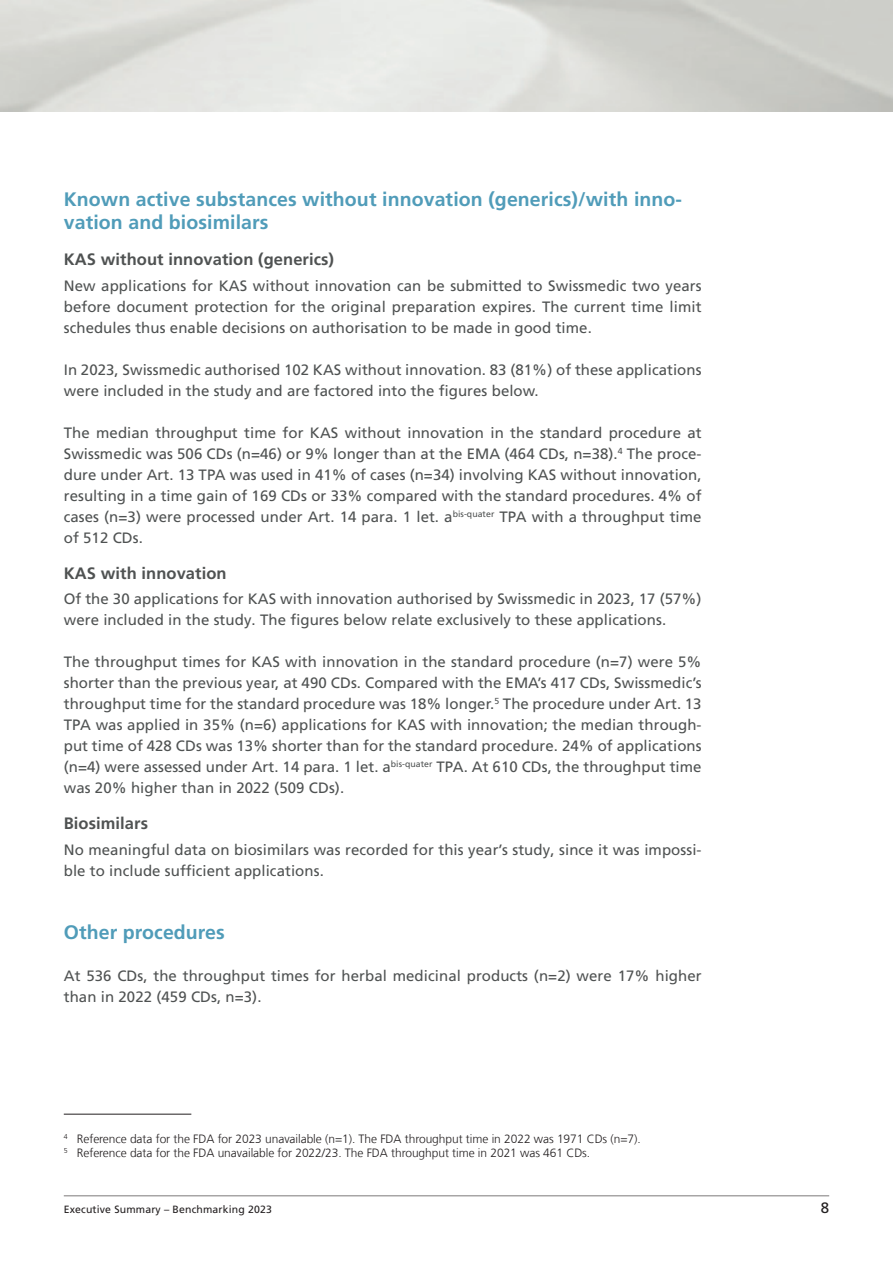
<style>
.page{position:relative;width:893px;height:1263px;background:#fff}
.page>*{position:absolute;margin:0;border:0;box-sizing:border-box;transform-origin:0 0}
.t1{font:700 19.5px/23.4px "Frutiger LT Com";letter-spacing:.005em;color:#509cb9}
.t2{font:700 16.5px "Frutiger LT Com";letter-spacing:.005em;color:#4f5252}
.t3{font:15px/21px "Frutiger LT Com";letter-spacing:.005em;color:#4f5252}
.t4{font:15px "Frutiger LT Com";color:#231f20}
.t5{font:300 12px/14.4px "Frutiger LT Com";letter-spacing:-.005em;color:#231f20}
.t6{font:10.5px "Frutiger LT Com";letter-spacing:.015em;color:#231f20}
</style>
<div class="page">
<hr style="left:64px;top:1195px;width:765px;height:1px;background:#231f20">
<hr style="left:64px;top:1114px;width:127px;height:1px;background:#231f20">
<h1 class="t1" style="left:64px;top:188px;width:620px">Known active substances without innovation (generics)/with inno&shy;vation and biosimilars</h1>
<p class="t2" style="left:64px;top:250px;width:272px">KAS without innovation (generics)</p>
<p class="t3" style="left:64px;top:275px;width:639px;text-align:justify">New applications for KAS without innovation can be submitted to Swissmedic two years before document protection for the original preparation expires. The current time limit schedules thus enable decisions on authorisation to be made in good time.</p>
<p class="t3" style="left:64px;top:359px;width:639px">In 2023, Swissmedic authorised 102 KAS without innovation. 83 (81%) of these applications were included in the study and are factored into the figures below.</p>
<p class="t3" style="left:64px;top:422px;width:639px;text-align:justify">The median throughput time for KAS without innovation in the standard procedure at Swissmedic was 506 CDs (n=46) or 9% longer than at the EMA (464 CDs, n=38).<sup>4</sup> The proce&shy;dure under Art. 13 TPA was used in 41% of cases (n=34) involving KAS without innovation, resulting in a time gain of 169 CDs or 33% compared with the standard procedures. 4% of cases (n=3) were processed under Art. 14 para. 1 let. a<sup>bis-quater</sup> TPA with a throughput time of 512 CDs.</p>
<p class="t2" style="left:64px;top:563px;width:164px">KAS with innovation</p>
<p class="t3" style="left:64px;top:589px;width:639px">Of the 30 applications for KAS with innovation authorised by Swissmedic in 2023, 17 (57%) were included in the study. The figures below relate exclusively to these applications.</p>
<p class="t3" style="left:64px;top:652px;width:639px;text-align:justify">The throughput times for KAS with innovation in the standard procedure (n=7) were 5% shorter than the previous year, at 490 CDs. Compared with the EMA’s 417 CDs, Swissmedic’s throughput time for the standard procedure was 18% longer.<sup>5</sup> The procedure under Art. 13<br>TPA was applied in 35% (n=6) applications for KAS with innovation; the median through&shy;put time of 428 CDs was 13% shorter than for the standard procedure. 24% of applications (n=4) were assessed under Art. 14 para. 1 let. a<sup>bis-quater</sup> TPA. At 610 CDs, the throughput time was 20% higher than in 2022 (509 CDs).</p>
<p class="t2" style="left:64px;top:814px;width:86px">Biosimilars</p>
<p class="t3" style="left:64px;top:839px;width:639px">No meaningful data on biosimilars was recorded for this year’s study, since it was impossi&shy;ble to include sufficient applications.</p>
<h1 class="t1" style="left:64px;top:921px;width:163px">Other procedures</h1>
<p class="t3" style="left:64px;top:965px;width:639px">At 536 CDs, the throughput times for herbal medicinal products (n=2) were 17% higher than in 2022 (459 CDs, n=3).</p>
<p class="t5" style="left:64px;top:1131px;width:578px"><sup>4</sup> Reference data for the FDA for 2023 unavailable (n=1). The FDA throughput time in 2022 was 1971 CDs (n=7).<br><sup>5</sup> Reference data for the FDA unavailable for 2022/23. The FDA throughput time in 2021 was 461 CDs.</p>
<p class="t6" style="left:64px;top:1203px;width:210px">Executive Summary – Benchmarking 2023</p>
<p class="t4" style="left:821px;top:1199px;width:10px">8</p>
</div>
